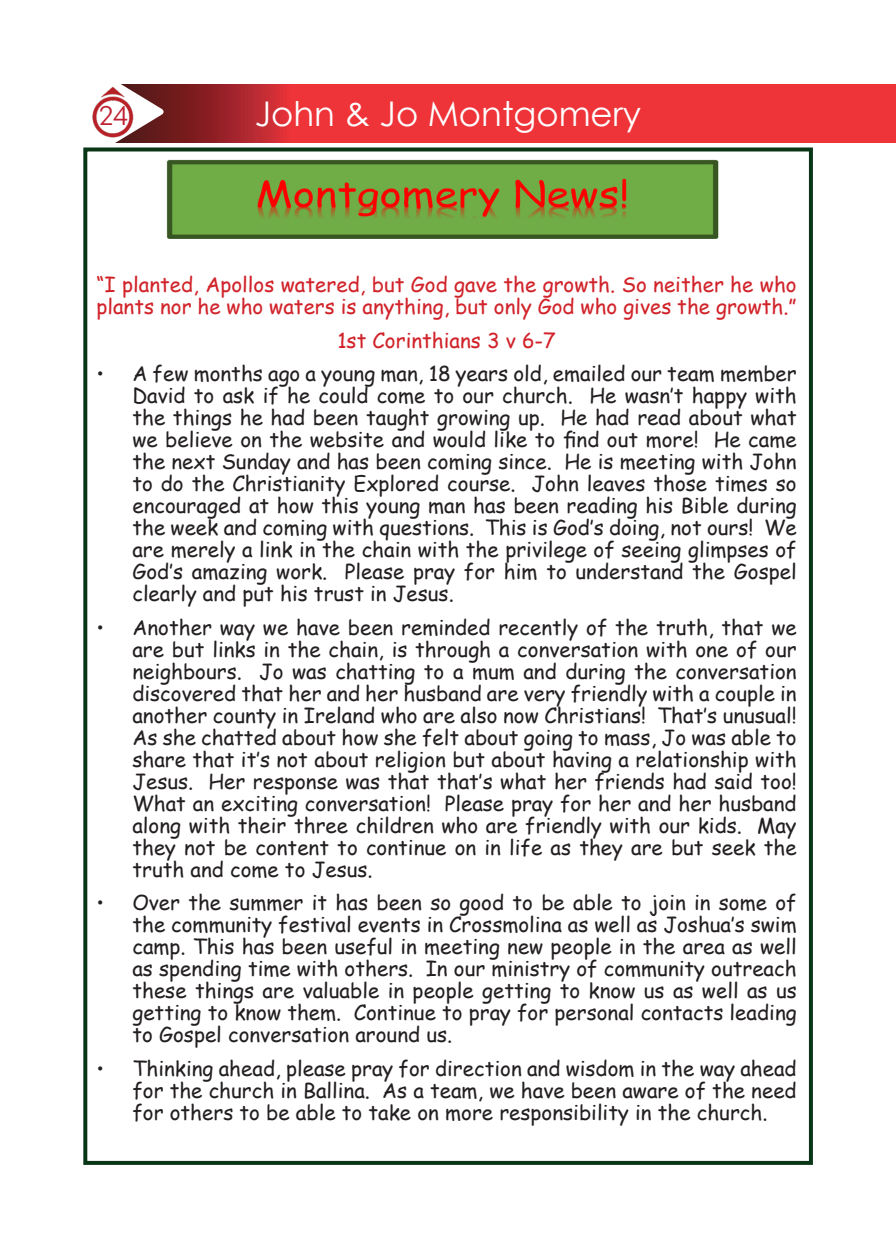
<style>
.page{position:relative;width:896px;height:1248px;background:#fff}
.page>*{position:absolute;margin:0;border:0;box-sizing:border-box;transform-origin:0 0}
.t1{font:34px "Century Gothic";color:#fff}
.t2{font:28px "General Sans";color:#bd2232}
.t3{font:20.6px/22px "Comic Sans MS";color:#231f20;text-align:justify}
.t4{font:20.6px/22px "Comic Sans MS";color:#d1232a}
</style>
<div class="page">
<svg style="left:164px;top:84px;width:732px;height:58px;background:#e13136"></svg>
<svg style="left:115px;top:84px;width:49px;height:59px"></svg>
<div style="left:83px;top:147px;width:730px;height:1017px;border:4px solid #0a3618"></div>
<img style="left:92px;top:84px;width:50px;height:56px">
<img style="left:166px;top:159px;width:553px;height:79px">
<p class="t2" style="left:99px;top:97px;width:31px">24</p>
<p class="t1" style="left:255px;top:90px;width:388px">John &amp; Jo Montgomery</p>
<p class="t4" style="left:96px;top:273px;width:702px">“I planted, Apollos watered, but God gave the growth. So neither he who plants nor he who waters is anything, but only God who gives the growth.”</p>
<p class="t4" style="left:337px;top:328px;width:220px">1st Corinthians 3 v 6-7</p>
<p class="t3" style="left:132px;top:362px;width:666px;text-indent:-36px">• A few months ago a young man, 18 years old, emailed our team member David to ask if he could come to our church. He wasn’t happy with the things he had been taught growing up. He had read about what we believe on the website and would like to find out more! He came the next Sunday and has been coming since. He is meeting with John to do the Christianity Explored course. John leaves those times so encouraged at how this young man has been reading his Bible during the week and coming with questions. This is God’s doing, not ours! We are merely a link in the chain with the privilege of seeing glimpses of God’s amazing work. Please pray for him to understand the Gospel clearly and put his trust in Jesus.</p>
<p class="t3" style="left:132px;top:615px;width:666px;text-indent:-36px">• Another way we have been reminded recently of the truth, that we are but links in the chain, is through a conversation with one of our neighbours. Jo was chatting to a mum and during the conversation discovered that her and her husband are very friendly with a couple in another county in Ireland who are also now Christians! That’s unusual!<br>As she chatted about how she felt about going to mass, Jo was able to share that it’s not about religion but about having a relationship with Jesus. Her response was that that’s what her friends had said too!<br>What an exciting conversation! Please pray for her and her husband along with their three children who are friendly with our kids. May they not be content to continue on in life as they are but seek the truth and come to Jesus.</p>
<p class="t3" style="left:132px;top:890px;width:666px;text-indent:-36px">• Over the summer it has been so good to be able to join in some of the community festival events in Crossmolina as well as Joshua’s swim camp. This has been useful in meeting new people in the area as well as spending time with others. In our ministry of community outreach these things are valuable in people getting to know us as well as us getting to know them. Continue to pray for personal contacts leading to Gospel conversation around us.</p>
<p class="t3" style="left:132px;top:1056px;width:666px;text-indent:-36px">• Thinking ahead, please pray for direction and wisdom in the way ahead for the church in Ballina. As a team, we have been aware of the need for others to be able to take on more responsibility in the church.</p>
</div>
